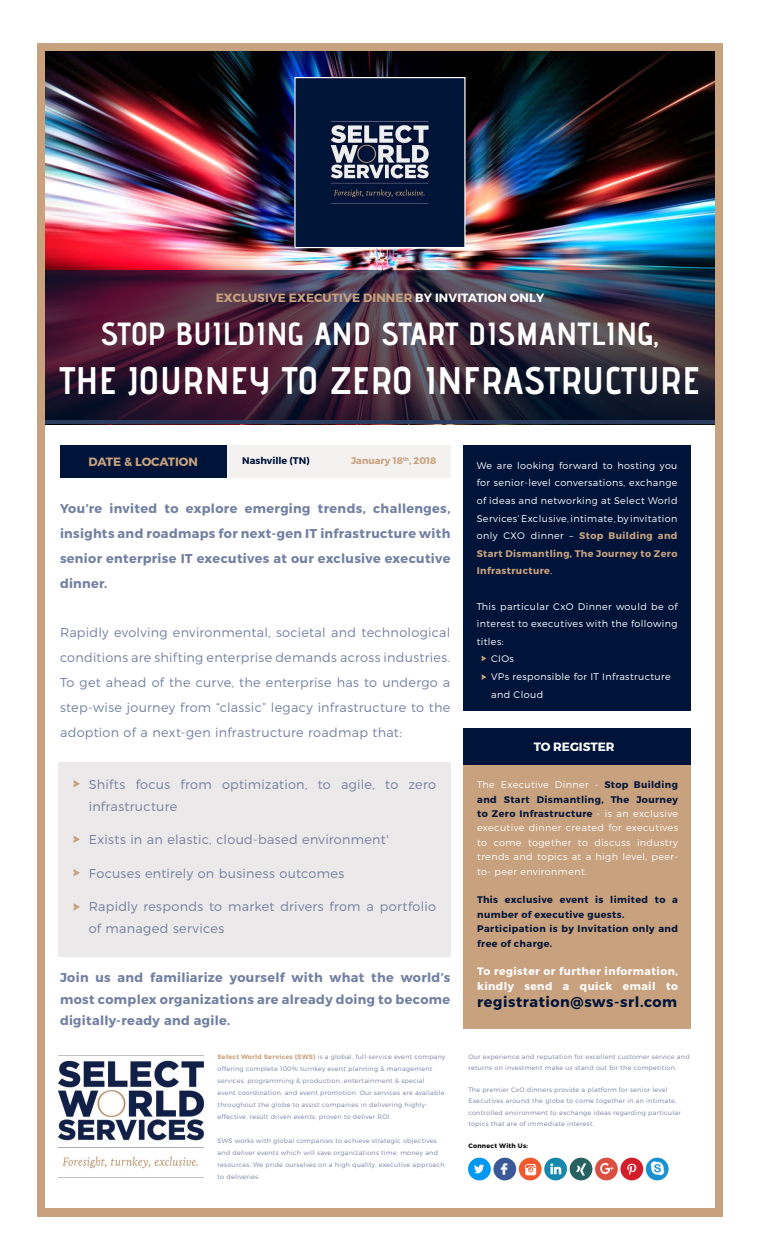
<style>
.page{position:relative;width:760px;height:1260px;background:#fff}
.page>*{position:absolute;margin:0;border:0;box-sizing:border-box;transform-origin:0 0}
.t1{font:700 38.4px "Advent Pro";letter-spacing:.015em;color:#fff}
.t2{font:700 32px "Advent Pro";letter-spacing:.015em;color:#fff}
.t3{font:700 14.4px "Montserrat";letter-spacing:.04em;color:#001439}
.t4{font:300 12.8px/24.8px "Montserrat";letter-spacing:.02em;color:#7380a2}
.t5{font:700 12.8px/24.8px "Montserrat";letter-spacing:.025em;color:#7380a2;text-align:justify}
.t6{font:700 12px "Montserrat";letter-spacing:.01em;color:#c8a17f}
.t7{font:700 12px "Montserrat";color:#fff}
.t8{font:700 10.8px/14.4px "Montserrat";letter-spacing:.04em;color:#fff}
.t9{font:300 9.6px/17.6px "Montserrat";letter-spacing:.04em;color:#fff;text-align:justify}
.t10{font:700 9.6px/14.4px "Montserrat";letter-spacing:.04em;color:#071739}
.t11{font:700 9.6px "Montserrat";color:#c8a17e}
.t12{font:700 9.6px "Montserrat";color:#001439}
.t13{font:300 6.4px/12px "Montserrat";letter-spacing:.04em;color:#7380a2}
.t14{font:700 6.4px "Montserrat";letter-spacing:.04em;color:#000}
.s1{color:#fff}
.s2{font-weight:700;color:#c8a17f}
.s3{font-weight:700;color:#c8a17e}
.s4{font-weight:700;color:#071739}
</style>
<div class="page">
<div style="left:37px;top:44px;width:686px;height:1173px;background:#c8a17f"></div>
<div style="left:45px;top:52px;width:670px;height:1156px;background:#fff"></div>
<img style="left:45px;top:52px;width:670px;height:219px">
<img style="left:296px;top:79px;width:168px;height:167px">
<div style="left:294px;top:77px;width:172px;height:171px;border:1px solid #fff"></div>
<div style="left:468px;top:1158px;width:23px;height:22px;background:#0098f2;border-radius:50%"></div>
<div style="left:493px;top:1158px;width:23px;height:22px;background:#3b5998;border-radius:50%"></div>
<div style="left:519px;top:1158px;width:23px;height:22px;background:#ef592f;border-radius:50%"></div>
<div style="left:544px;top:1158px;width:23px;height:22px;background:#1787ad;border-radius:50%"></div>
<div style="left:570px;top:1158px;width:22px;height:22px;background:#276260;border-radius:50%"></div>
<div style="left:595px;top:1158px;width:23px;height:22px;background:#db4f40;border-radius:50%"></div>
<div style="left:620px;top:1158px;width:23px;height:22px;background:#d31d2a;border-radius:50%"></div>
<div style="left:646px;top:1158px;width:23px;height:22px;background:#1b92d0;border-radius:50%"></div>
<img style="left:474px;top:1164px;width:10px;height:10px">
<img style="left:500px;top:1163px;width:8px;height:12px">
<img style="left:525px;top:1164px;width:11px;height:12px">
<svg style="left:550px;top:1163px;width:12px;height:12px"></svg>
<svg style="left:576px;top:1163px;width:11px;height:12px"></svg>
<img style="left:600px;top:1163px;width:14px;height:11px">
<svg style="left:627px;top:1163px;width:10px;height:12px"></svg>
<img style="left:650px;top:1162px;width:14px;height:14px">
<div style="left:219px;top:445px;width:231px;height:33px;background:#f3f2f0"></div>
<div style="left:60px;top:445px;width:167px;height:33px;background:#001439"></div>
<svg style="left:45px;top:271px;width:670px;height:153px"></svg>
<div style="left:463px;top:445px;width:228px;height:266px;background:#001439"></div>
<div style="left:463px;top:765px;width:228px;height:264px;background:#c8a17e"></div>
<div style="left:58px;top:762px;width:392px;height:195px;background:#ebe9e9"></div>
<div style="left:463px;top:729px;width:228px;height:36px;background:#001439"></div>
<svg style="left:482px;top:674px;width:4px;height:6px"></svg>
<svg style="left:482px;top:656px;width:4px;height:5px"></svg>
<svg style="left:74px;top:780px;width:6px;height:7px"></svg>
<svg style="left:74px;top:836px;width:6px;height:7px"></svg>
<svg style="left:74px;top:903px;width:6px;height:8px"></svg>
<svg style="left:74px;top:869px;width:6px;height:7px"></svg>
<img style="left:58px;top:1055px;width:146px;height:123px">
<h3 class="t6" style="left:216px;top:290px;width:330px">EXCLUSIVE EXECUTIVE DINNER <span class="s1">BY INVITATION ONLY</span></h3>
<h2 class="t2" style="left:101px;top:314px;width:560px">STOP BUILDING AND START DISMANTLING,</h2>
<h1 class="t1" style="left:60px;top:357px;width:642px">THE JOURNEY TO ZERO INFRASTRUCTURE</h1>
<h3 class="t6" style="left:89px;top:454px;width:111px">DATE &amp; LOCATION</h3>
<h3 class="t12" style="left:242px;top:455px;width:69px">Nashville (TN)</h3>
<h3 class="t11" style="left:351px;top:455px;width:87px">January 18<sup>th</sup>, 2018</h3>
<h3 class="t5" style="left:60px;top:497px;width:392px">You’re invited to explore emerging trends, challenges, insights and roadmaps for next-gen IT infrastructure with senior enterprise IT executives at our exclusive executive dinner.</h3>
<p class="t4" style="left:60px;top:620px;width:392px;text-align:justify">Rapidly evolving environmental, societal and technological conditions are shifting enterprise demands across industries.<br>To get ahead of the curve, the enterprise has to undergo a step-wise journey from “classic” legacy infrastructure to the adoption of a next-gen infrastructure roadmap that:</p>
<h3 class="t4" style="left:89px;top:773px;width:349px;line-height:21.6px">Shifts focus from optimization, to agile, to zero infrastructure</h3>
<h3 class="t4" style="left:89px;top:827px;width:302px">Exists in an elastic, cloud-based environment'</h3>
<h3 class="t4" style="left:89px;top:861px;width:257px">Focuses entirely on business outcomes</h3>
<h3 class="t4" style="left:89px;top:896px;width:349px;line-height:21.6px">Rapidly responds to market drivers from a portfolio of managed services</h3>
<h3 class="t5" style="left:60px;top:967px;width:392px;line-height:21.6px">Join us and familiarize yourself with what the world’s most complex organizations are already doing to become digitally-ready and agile.</h3>
<p class="t13" style="left:218px;top:1050px;width:229px"><span class="s2">Select World Services (SWS)</span> is a global, full-service event company offering complete 100% turnkey event planning &amp; management services, programming &amp; production, entertainment &amp; special<br>event coordination, and event promotion. Our services are available throughout the globe to assist companies in delivering highly&shy;effective, result driven events, proven to deliver ROI.</p>
<p class="t13" style="left:218px;top:1134px;width:228px">SWS works with global companies to achieve strategic objectives and deliver events which will save organizations time, money and resources. We pride ourselves on a high quality, executive approach to deliveries.</p>
<p class="t9" style="left:477px;top:456px;width:202px">We are looking forward to hosting you for senior-level conversations, exchange of ideas and networking at Select World Services’ Exclusive, intimate, by invitation only CXO dinner – <span class="s3">Stop Building and Start Dismantling, The Journey to Zero Infrastructure</span>.</p>
<h3 class="t9" style="left:477px;top:597px;width:202px">This particular CxO Dinner would be of</h3>
<h3 class="t9" style="left:477px;top:615px;width:202px">interest to executives with the following</h3>
<h3 class="t9" style="left:477px;top:632px;width:28px">titles:</h3>
<h3 class="t9" style="left:491px;top:650px;width:24px">CIOs</h3>
<h3 class="t9" style="left:491px;top:668px;width:181px">VPs responsible for IT Infrastructure</h3>
<h3 class="t9" style="left:491px;top:685px;width:54px">and Cloud</h3>
<h3 class="t7" style="left:534px;top:739px;width:82px">TO REGISTER</h3>
<p class="t9" style="left:477px;top:777px;width:202px;line-height:14.4px">The Executive Dinner - <span class="s4">Stop Building and Start Dismantling, The Journey to Zero Infrastructure</span> - is an exclusive executive dinner created for executives to come together to discuss industry trends and topics at a high level, peer&shy;to- peer environment.</p>
<h3 class="t10" style="left:477px;top:893px;width:202px">This exclusive event is limited to a number of executive guests.<br>Participation is by Invitation only and free of charge.</h3>
<h3 class="t8" style="left:477px;top:965px;width:202px">To register or further information, kindly send a quick email to</h3>
<h3 class="t3" style="left:477px;top:993px;width:201px">registration@sws-srl.com</h3>
<p class="t13" style="left:468px;top:1051px;width:223px;line-height:11.2px">Our experience and reputation for excellent customer service and returns on investment make us stand out for the competition.</p>
<p class="t13" style="left:468px;top:1084px;width:214px;line-height:11.2px">The premier CxO dinners provide a platform for senior level Executives around the globe to come together in an intimate, controlled environment to exchange ideas regarding particular topics that are of immediate interest.</p>
<p class="t14" style="left:468px;top:1142px;width:61px">Connect With Us:</p>
</div>
